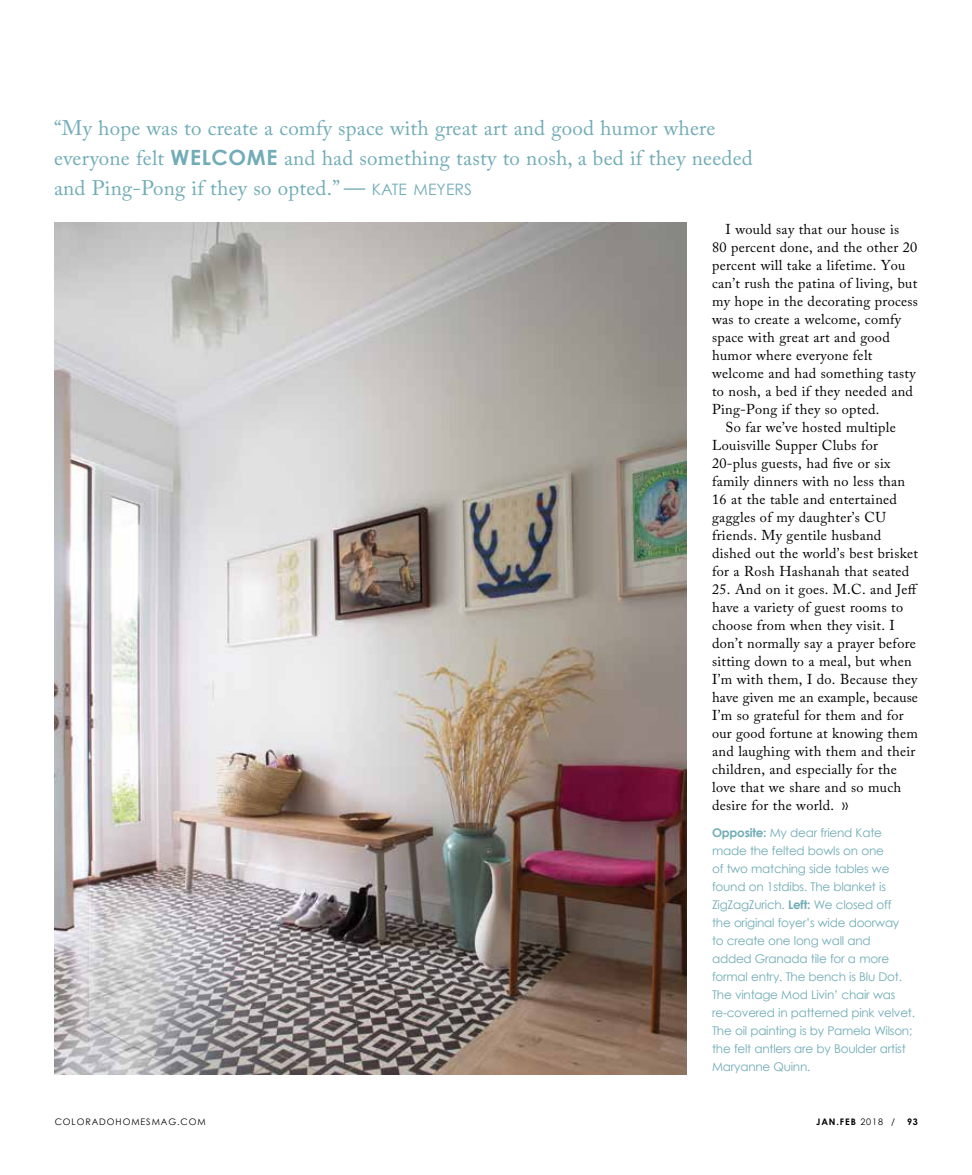
<style>
.page{position:relative;width:972px;height:1175px;background:#fff}
.page>*{position:absolute;margin:0;border:0;box-sizing:border-box;transform-origin:0 0}
.t1{font:21px/30px "Adobe Caslon Pro";letter-spacing:.01em;color:#71acb7}
.t2{font:14.25px/18px "Adobe Caslon Pro";letter-spacing:.02em;color:#000}
.t3{font:12px/18px "Century Gothic";letter-spacing:-.02em;color:#71acb7}
.t4{font:9px "Century Gothic";letter-spacing:.1em;color:#000}
.t5{font:700 9px "Century Gothic";letter-spacing:.1em;color:#000}
.s1{font-family:"Century Gothic";font-weight:700}
.s2{font-family:"Century Gothic"}
.s3{font-family:"Century Gothic";font-size:15.75px}
.s4{font-weight:700}
.s5{font-weight:400}
</style>
<div class="page">
<img style="left:54px;top:222px;width:633px;height:852px">
<h1 class="t1" style="left:54px;top:113px;width:700px">“My hope was to create a comfy space with great art and good humor where everyone felt <span class="s1">WELCOME</span> and had something tasty to nosh, a bed if they needed and Ping-Pong if they so opted.” <span class="s2">—</span> <span class="s3">KATE MEYERS</span></h1>
<p class="t2" style="left:726px;top:220px;width:175px">I would say that our house is</p>
<p class="t2" style="left:712px;top:238px;width:207px">80 percent done, and the other 20</p>
<p class="t2" style="left:712px;top:256px;width:195px">percent will take a lifetime. You</p>
<p class="t2" style="left:712px;top:274px;width:207px">can’t rush the patina of living, but</p>
<p class="t2" style="left:712px;top:292px;width:207px">my hope in the decorating process</p>
<p class="t2" style="left:712px;top:310px;width:190px">was to create a welcome, comfy</p>
<p class="t2" style="left:712px;top:328px;width:179px">space with great art and good</p>
<p class="t2" style="left:712px;top:346px;width:162px">humor where everyone felt</p>
<p class="t2" style="left:712px;top:364px;width:205px">welcome and had something tasty</p>
<p class="t2" style="left:712px;top:382px;width:202px">to nosh, a bed if they needed and</p>
<p class="t2" style="left:712px;top:400px;width:169px">Ping-Pong if they so opted.</p>
<p class="t2" style="left:726px;top:418px;width:172px">So far we’ve hosted multiple</p>
<p class="t2" style="left:712px;top:436px;width:168px">Louisville Supper Clubs for</p>
<p class="t2" style="left:712px;top:454px;width:180px">20-plus guests, had five or six</p>
<p class="t2" style="left:712px;top:472px;width:195px">family dinners with no less than</p>
<p class="t2" style="left:712px;top:490px;width:186px">16 at the table and entertained</p>
<p class="t2" style="left:712px;top:508px;width:175px">gaggles of my daughter’s CU</p>
<p class="t2" style="left:712px;top:526px;width:171px">friends. My gentile husband</p>
<p class="t2" style="left:712px;top:544px;width:207px">dished out the world’s best brisket</p>
<p class="t2" style="left:712px;top:562px;width:199px">for a Rosh Hashanah that seated</p>
<p class="t2" style="left:712px;top:580px;width:207px">25. And on it goes. M.C. and Jeff have a variety of guest rooms to choose from when they visit. I don’t normally say a prayer before sitting down to a meal, but when<br>I’m with them, I do. Because they have given me an example, because<br>I’m so grateful for them and for our good fortune at knowing them and laughing with them and their children, and especially for the love that we share and so much desire for the world. <span class="s2">»</span></p>
<p class="t3" style="left:712px;top:823px;width:204px"><span class="s4">Opposite:</span> My dear friend Kate made the felted bowls on one<br>of two matching side tables we found on 1stdibs. The blanket is<br>ZigZagZurich. <span class="s4">Left:</span> We closed off<br>the original foyer’s wide doorway<br>to create one long wall and<br>added Granada tile for a more formal entry. The bench is Blu Dot.<br>The vintage Mod Livin’ chair was re-covered in patterned pink velvet.<br>The oil painting is by Pamela Wilson; the felt antlers are by Boulder artist<br>Maryanne Quinn.</p>
<p class="t4" style="left:55px;top:1116px;width:153px">COLORADOHOMESMAG.COM</p>
<p class="t5" style="left:816px;top:1115px;width:81px">JAN.FEB <span class="s5">2018 /</span></p>
<p class="t5" style="left:907px;top:1115px;width:12px">93</p>
</div>
